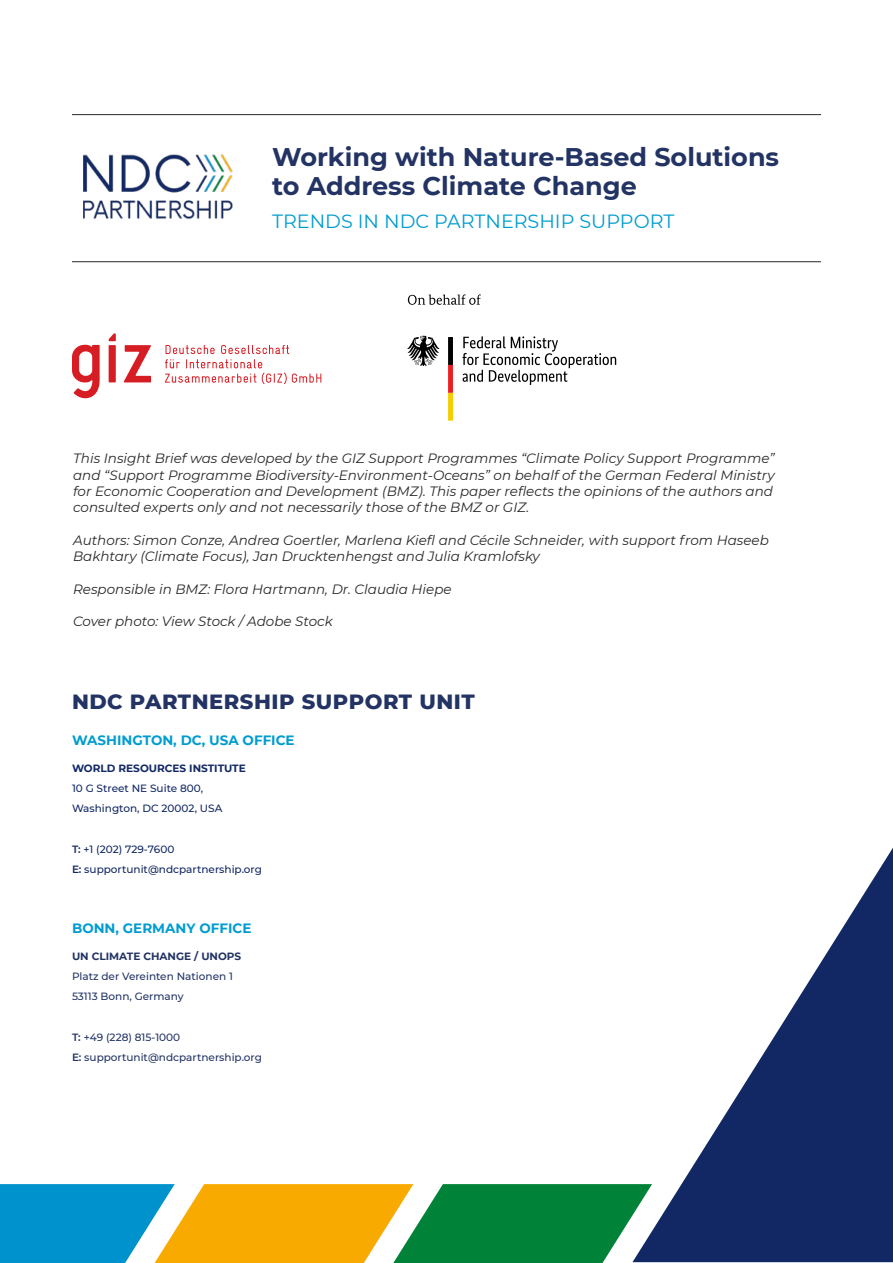
<style>
.page{position:relative;width:893px;height:1263px;background:#fff}
.page>*{position:absolute;margin:0;border:0;box-sizing:border-box;transform-origin:0 0}
.Cover_title{font:700 25.5px/28.5px "Montserrat";color:#223364}
.t1{font:800 21px "Montserrat";letter-spacing:.025em;color:#223364}
.Cover_subtitle{font:19.2px "Montserrat";color:#009cd0}
.t2{font:italic 13.5px/16.2px "Montserrat";color:#292829}
.t3{font:700 13.5px "Montserrat";color:#009cd0}
.t4{font:500 10.5px "Montserrat";color:#223364}
.t5{font:500 10.5px "Montserrat";color:#122864}
.t6{font:700 10.5px "Montserrat";color:#122864}
.t7{font:700 10.5px "Montserrat";color:#223364}
.s1{font-weight:600}
</style>
<div class="page">
<hr style="left:72px;top:261px;width:749px;height:1px;background:#292829">
<hr style="left:72px;top:114px;width:749px;height:1px;background:#292829">
<svg style="left:652px;top:848px;width:241px;height:414px;fill:#122864"></svg>
<svg style="left:0;top:1184px;width:652px;height:79px;background:#6ea161"></svg>
<img style="left:83px;top:154px;width:150px;height:66px">
<svg style="left:72px;top:345px;width:28px;height:54px"></svg>
<svg style="left:124px;top:345px;width:27px;height:37px"></svg>
<svg style="left:109px;top:333px;width:7px;height:49px"></svg>
<svg style="left:165px;top:345px;width:156px;height:39px"></svg>
<svg style="left:408px;top:294px;width:73px;height:11px"></svg>
<svg style="left:462px;top:336px;width:154px;height:49px"></svg>
<svg style="left:407px;top:336px;width:33px;height:30px"></svg>
<svg style="left:448px;top:337px;width:5px;height:84px"></svg>
<p class="Cover_title" style="left:272px;top:142px;width:509px">Working with Nature-Based Solutions to Address Climate Change</p>
<p class="Cover_subtitle" style="left:272px;top:208px;width:404px">TRENDS IN NDC PARTNERSHIP SUPPORT</p>
<p class="t2" style="left:73px;top:450px;width:703px">This Insight Brief was developed by the GIZ Support Programmes “Climate Policy Support Programme” and “Support Programme Biodiversity-Environment-Oceans” on behalf of the German Federal Ministry for Economic Cooperation and Development (BMZ). This paper reflects the opinions of the authors and consulted experts only and not necessarily those of the BMZ or GIZ.</p>
<p class="t2" style="left:73px;top:531px;width:697px">Authors: Simon Conze, Andrea Goertler, Marlena Kiefl and Cécile Schneider, with support from Haseeb<br>Bakhtary (Climate Focus), Jan Drucktenhengst and Julia Kramlofsky</p>
<p class="t2" style="left:73px;top:580px;width:380px">Responsible in BMZ: Flora Hartmann, Dr. Claudia Hiepe</p>
<p class="t2" style="left:73px;top:613px;width:261px">Cover photo: View Stock / Adobe Stock</p>
<h3 class="t1" style="left:72px;top:686px;width:404px">NDC PARTNERSHIP SUPPORT UNIT</h3>
<h4 class="t3" style="left:72px;top:730px;width:224px">WASHINGTON, DC, USA OFFICE</h4>
<p class="t6" style="left:72px;top:761px;width:175px">WORLD RESOURCES INSTITUTE</p>
<p class="t5" style="left:72px;top:781px;width:133px">10 G Street NE Suite 800,</p>
<p class="t5" style="left:72px;top:801px;width:152px">Washington, DC 20002, USA</p>
<p class="t5" style="left:72px;top:841px;width:104px"><span class="s1">T:</span> +1 (202) 729-7600</p>
<p class="t5" style="left:72px;top:861px;width:191px"><span class="s1">E:</span> supportunit@ndcpartnership.org</p>
<h4 class="t3" style="left:72px;top:918px;width:181px">BONN, GERMANY OFFICE</h4>
<p class="t7" style="left:72px;top:949px;width:171px">UN CLIMATE CHANGE / UNOPS</p>
<p class="t4" style="left:72px;top:969px;width:162px">Platz der Vereinten Nationen 1</p>
<p class="t4" style="left:72px;top:989px;width:113px">53113 Bonn, Germany</p>
<p class="t4" style="left:72px;top:1029px;width:110px"><span class="s1">T:</span> +49 (228) 815-1000</p>
<p class="t4" style="left:72px;top:1050px;width:191px"><span class="s1">E:</span> supportunit@ndcpartnership.org</p>
</div>
